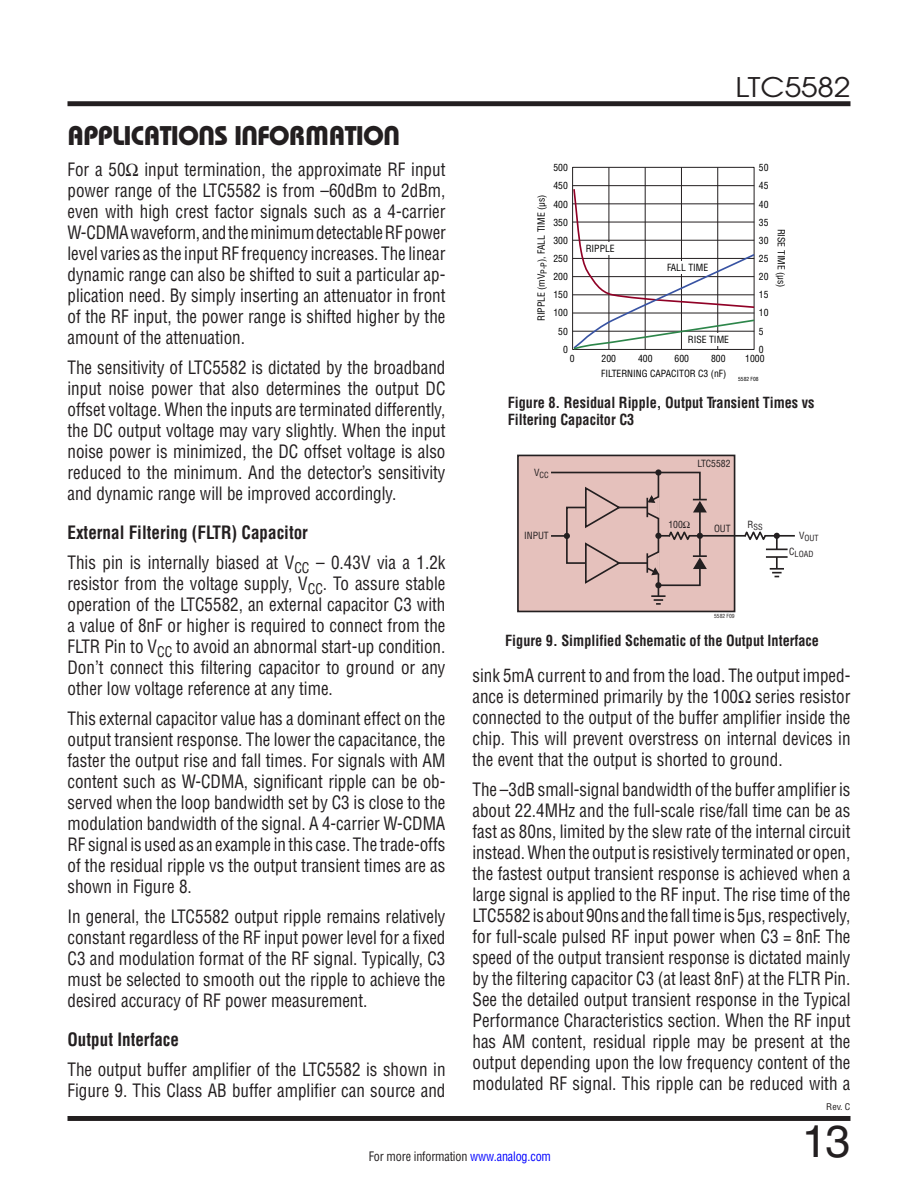
<style>
.page{position:relative;width:918px;height:1188px;background:#fff}
.page>*{position:absolute;margin:0;border:0;box-sizing:border-box;transform-origin:0 0}
.t1{font:45px "Helvetica LT Std";color:#231f20}
.Section_Heads_non-TO{font:27px "Linear Bauhaus";letter-spacing:-.02em;color:#231f20}
.t2{font:27px "Linear Avant Garde";color:#231f20;scale:1.1 1}
.Body_text{font:18px/21px "Linear Helv Cond";color:#231f20;text-align:justify;scale:.95 1}
.Subhead_2{font:700 18px "Linear Helv Cond";color:#231f20;scale:.95 1}
.Figure_Numbering{font:700 15px/16.5px "Linear Helv Cond";color:#231f20;scale:.95 1}
.t3{font:12.75px "Linear Helv Cond";letter-spacing:-.015em;color:#231f20;scale:.95 1}
.t4{font:9.6px/18.1px "Linear Helv Cond";color:#000;text-align:center}
.t5{font:9.6px "Linear Helv Cond";color:#231f20}
.t6{font:9px "Linear Helv Cond";color:#231f20;scale:1.1 1}
.t7{font:8.25px/16.2px "Linear Helv Cond";color:#231f20}
.t8{font:5.55px "Linear Helv Cond";color:#231f20}
.t9{font:5.55px "Linear Helv Cond";color:#000}
.s1{color:#00f}
</style>
<div class="page">
<div style="left:68px;top:1116px;width:782px;height:5px;background:#231f20"></div>
<div style="left:68px;top:101px;width:782px;height:5px;background:#231f20"></div>
<div style="left:518px;top:455px;width:217px;height:156px;background:#e5c1bc"></div>
<div style="left:517px;top:455px;width:218px;height:157px;border:2px solid #231f20"></div>
<hr style="left:658px;top:535px;width:137px;height:2px;background:#231f20">
<svg style="left:774px;top:533px;width:6px;height:6px"></svg>
<div style="left:655px;top:582px;width:7px;height:6px;background:#231f20;border-radius:50%"></div>
<hr style="left:776px;top:536px;width:2px;height:37px;background:#231f20">
<svg style="left:770px;top:568px;width:14px;height:10px"></svg>
<svg style="left:743px;top:531px;width:25px;height:9px"></svg>
<hr style="left:658px;top:473px;width:1px;height:129px;background:#231f20">
<svg style="left:651px;top:595px;width:15px;height:10px"></svg>
<svg style="left:766px;top:549px;width:22px;height:7px"></svg>
<hr style="left:766px;top:556px;width:22px;height:2px;background:#231f20">
<svg style="left:551px;top:471px;width:156px;height:116px"></svg>
<hr style="left:572px;top:185px;width:182px;height:1px;background:#231f20">
<hr style="left:717px;top:167px;width:1px;height:182px;background:#231f20">
<hr style="left:681px;top:167px;width:1px;height:182px;background:#231f20">
<hr style="left:645px;top:167px;width:1px;height:182px;background:#231f20">
<hr style="left:609px;top:167px;width:1px;height:182px;background:#231f20">
<svg style="left:572px;top:187px;width:183px;height:163px"></svg>
<p class="Section_Heads_non-TO" style="left:68px;top:119px;width:334px">APPLICATIONS INFORMATION</p>
<p class="Body_text" style="left:68px;top:159px;width:400px">For a 50Ω input termination, the approximate RF input power range of the LTC5582 is from –60dBm to 2dBm, even with high crest factor signals such as a 4-carrier W‑CDMA waveform, and the minimum detectable RF power level varies as the input RF frequency increases. The linear dynamic range can also be shifted to suit a particular ap&shy;plication need. By simply inserting an attenuator in front of the RF input, the power range is shifted higher by the amount of the attenuation.</p>
<p class="Body_text" style="left:68px;top:357px;width:399px">The sensitivity of LTC5582 is dictated by the broadband input noise power that also determines the output DC offset voltage. When the inputs are terminated differently, the DC output voltage may vary slightly. When the input noise power is minimized, the DC offset voltage is also reduced to the minimum. And the detector’s sensitivity and dynamic range will be improved accordingly.</p>
<p class="Subhead_2" style="left:68px;top:521px;width:255px">External Filtering (FLTR) Capacitor</p>
<p class="Body_text" style="left:68px;top:552px;width:399px">This pin is internally biased at V<sub>CC</sub> – 0.43V via a 1.2k resistor from the voltage supply, V<sub>CC</sub>. To assure stable operation of the LTC5582, an external capacitor C3 with a value of 8nF or higher is required to connect from the FLTR Pin to V<sub>CC</sub> to avoid an abnormal start-up condition.<br>Don’t connect this filtering capacitor to ground or any other low voltage reference at any time.</p>
<p class="Body_text" style="left:68px;top:708px;width:399px">This external capacitor value has a dominant effect on the output transient response. The lower the capacitance, the faster the output rise and fall times. For signals with AM content such as W-CDMA, significant ripple can be ob&shy;served when the loop bandwidth set by C3 is close to the modulation bandwidth of the signal. A 4-carrier W‑CDMA RF signal is used as an example in this case. The trade-offs of the residual ripple vs the output transient times are as shown in Figure 8.</p>
<p class="Body_text" style="left:68px;top:906px;width:399px">In general, the LTC5582 output ripple remains relatively constant regardless of the RF input power level for a fixed C3 and modulation format of the RF signal. Typically, C3 must be selected to smooth out the ripple to achieve the desired accuracy of RF power measurement.</p>
<p class="Subhead_2" style="left:68px;top:1028px;width:119px">Output Interface</p>
<p class="Body_text" style="left:68px;top:1059px;width:399px">The output buffer amplifier of the LTC5582 is shown in<br>Figure 9. This Class AB buffer amplifier can source and</p>
<h2 class="t2" style="left:736px;top:70px;width:106px">LTC5582</h2>
<p class="t4" style="left:553px;top:159px;width:16px">500<br>450<br>400<br>350<br>300<br>250<br>200<br>150<br>100<br>50</p>
<p class="t4" style="left:532px;top:321px;width:128px;rotate:-90deg">RIPPLE (mV<sub>P-P</sub>), FALL TIME (µs)</p>
<p class="t4" style="left:563px;top:340px;width:6px">0</p>
<p class="t4" style="left:570px;top:350px;width:6px">0</p>
<p class="t4" style="left:586px;top:240px;width:30px">RIPPLE</p>
<p class="t4" style="left:667px;top:258px;width:43px">FALL TIME</p>
<p class="t4" style="left:688px;top:330px;width:43px">RISE TIME</p>
<p class="t4" style="left:759px;top:159px;width:11px;text-align:justify">50<br>45<br>40<br>35<br>30<br>25<br>20<br>15<br>10<br>5</p>
<p class="t4" style="left:790px;top:229px;width:61px;rotate:90deg">RISE TIME (µs)</p>
<p class="t4" style="left:759px;top:340px;width:6px">0</p>
<p class="t4" style="left:602px;top:350px;width:16px">200</p>
<p class="t4" style="left:638px;top:350px;width:16px">400</p>
<p class="t4" style="left:675px;top:350px;width:16px">600</p>
<p class="t4" style="left:711px;top:350px;width:16px">800</p>
<p class="t4" style="left:745px;top:350px;width:21px">1000</p>
<p class="t4" style="left:601px;top:364px;width:127px">FILTERNING CAPACITOR C3 (nF)</p>
<p class="t9" style="left:738px;top:376px;width:22px">5582 F08</p>
<p class="Figure_Numbering" style="left:508px;top:394px;width:324px">Figure 8. Residual Ripple, Output Transient Times vs<br>Filtering Capacitor C3</p>
<p class="t7" style="left:534px;top:467px;width:16px"><sup>V</sup>CC</p>
<p class="t5" style="left:524px;top:529px;width:26px">INPUT</p>
<p class="t5" style="left:697px;top:457px;width:35px">LTC5582</p>
<p class="t5" style="left:668px;top:518px;width:23px">100Ω</p>
<p class="t5" style="left:714px;top:523px;width:18px">OUT</p>
<p class="t7" style="left:748px;top:519px;width:17px"><sup>R</sup>SS</p>
<p class="t8" style="left:714px;top:613px;width:22px">5582 F09</p>
<p class="t7" style="left:789px;top:530px;width:31px;text-indent:10px"><sup>V</sup>OUT<br><sup>C</sup>LOAD</p>
<p class="Figure_Numbering" style="left:505px;top:632px;width:332px">Figure 9. Simplified Schematic of the Output Interface</p>
<p class="Body_text" style="left:472px;top:664px;width:399px">sink 5mA current to and from the load. The output imped&shy;ance is determined primarily by the 100Ω series resistor connected to the output of the buffer amplifier inside the chip. This will prevent overstress on internal devices in the event that the output is shorted to ground.</p>
<p class="Body_text" style="left:472px;top:778px;width:399px">The –3dB small-signal bandwidth of the buffer amplifier is about 22.4MHz and the full-scale rise/fall time can be as fast as 80ns, limited by the slew rate of the internal circuit instead. When the output is resistively terminated or open, the fastest output transient response is achieved when a large signal is applied to the RF input. The rise time of the LTC5582 is about 90ns and the fall time is 5µs, respectively, for full-scale pulsed RF input power when C3 = 8nF. The speed of the output transient response is dictated mainly by the filtering capacitor C3 (at least 8nF) at the FLTR Pin.<br>See the detailed output transient response in the Typical Performance Characteristics section. When the RF input has AM content, residual ripple may be present at the output depending upon the low frequency content of the modulated RF signal. This ripple can be reduced with a</p>
<p class="t6" style="left:826px;top:1102px;width:24px">Rev. C</p>
<p class="t3" style="left:369px;top:1148px;width:193px">For more information <span class="s1">www.analog.com</span></p>
<h1 class="t1" style="left:802px;top:1115px;width:50px">13</h1>
</div>
